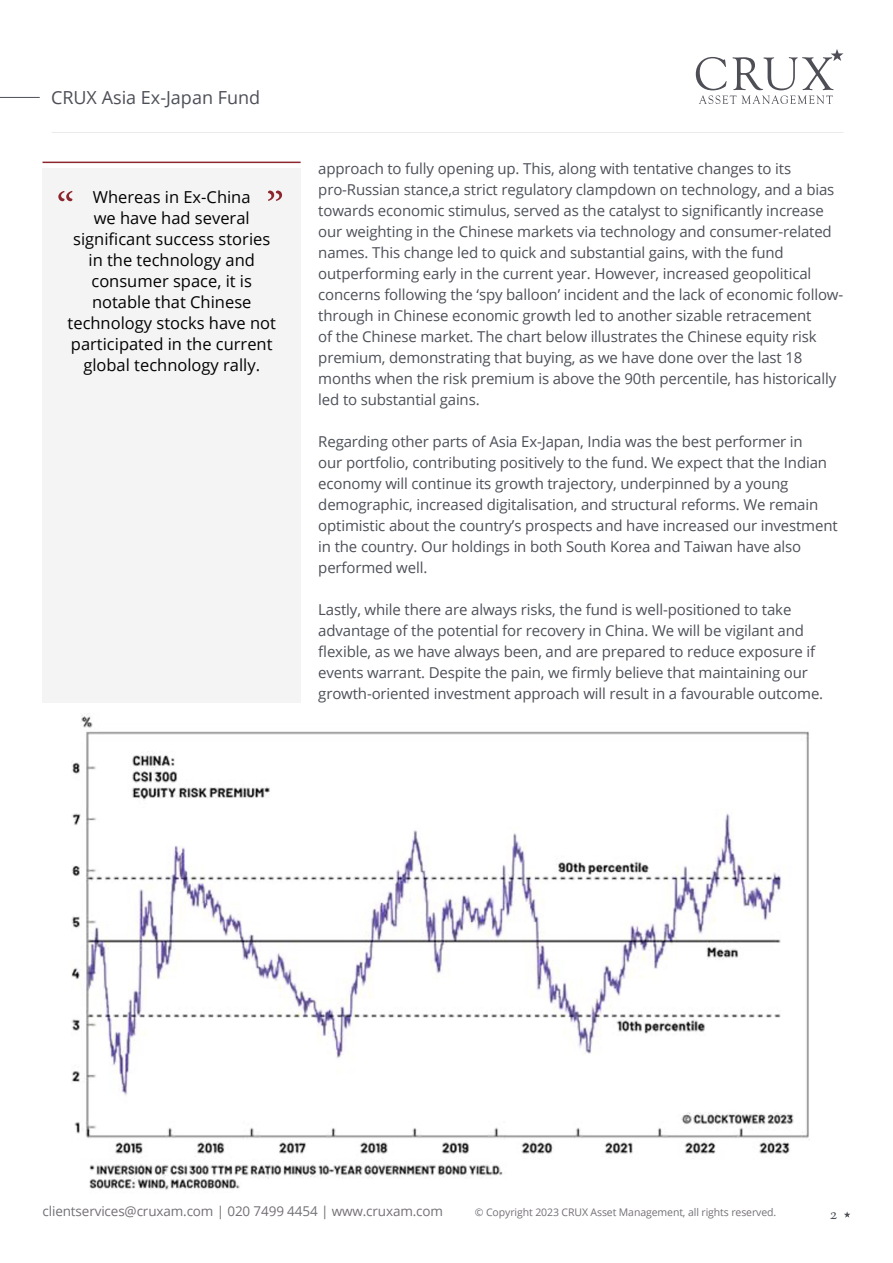
<style>
.page{position:relative;width:893px;height:1263px;background:#fff}
.page>*{position:absolute;margin:0;border:0;box-sizing:border-box;transform-origin:0 0}
.t1{font:18px "Open Sans";color:#4d4f57}
.t2{font:16.5px/21px "Open Sans";color:#020203;text-align:center}
.t3{font:16.05px "Sorts Mill Goudy";color:#4d5058}
.t4{font:15px/21px "Open Sans";letter-spacing:-.01em;color:#4d5058}
.t5{font:13.5px "Open Sans";letter-spacing:-.01em;color:#747076}
.t6{font:10.5px "Open Sans";letter-spacing:-.01em;color:#747076}
</style>
<div class="page">
<svg style="left:696px;top:49px;width:147px;height:55px"></svg>
<hr style="left:0;top:97px;width:40px;height:1px;background:#4d4f57">
<hr style="left:52px;top:132px;width:791px;height:1px;background:#eaeaeb">
<img style="left:71px;top:714px;width:739px;height:476px">
<div style="left:43px;top:169px;width:258px;height:534px;background:#f5f4f4"></div>
<hr style="left:43px;top:162px;width:258px;height:1px;background:#8b262d">
<svg style="left:268px;top:191px;width:14px;height:10px"></svg>
<svg style="left:58px;top:191px;width:15px;height:10px"></svg>
<svg style="left:844px;top:1211px;width:6px;height:7px"></svg>
<p class="t1" style="left:51px;top:85px;width:211px">CRUX Asia Ex-Japan Fund</p>
<p class="t2" style="left:68px;top:186px;width:210px">Whereas in Ex-China<br>we have had several significant success stories in the technology and consumer space, it is notable that Chinese technology stocks have not participated in the current global technology rally.</p>
<p class="t4" style="left:318px;top:157px;width:526px">approach to fully opening up. This, along with tentative changes to its pro-Russian stance,a strict regulatory clampdown on technology, and a bias towards economic stimulus, served as the catalyst to significantly increase our weighting in the Chinese markets via technology and consumer-related names. This change led to quick and substantial gains, with the fund outperforming early in the current year. However, increased geopolitical concerns following the ‘spy balloon’ incident and the lack of economic follow&shy;through in Chinese economic growth led to another sizable retracement<br>of the Chinese market. The chart below illustrates the Chinese equity risk premium, demonstrating that buying, as we have done over the last 18 months when the risk premium is above the 90th percentile, has historically led to substantial gains.</p>
<p class="t4" style="left:318px;top:430px;width:521px">Regarding other parts of Asia Ex-Japan, India was the best performer in<br>our portfolio, contributing positively to the fund. We expect that the Indian economy will continue its growth trajectory, underpinned by a young demographic, increased digitalisation, and structural reforms. We remain optimistic about the country’s prospects and have increased our investment in the country. Our holdings in both South Korea and Taiwan have also performed well.</p>
<p class="t4" style="left:318px;top:598px;width:506px">Lastly, while there are always risks, the fund is well-positioned to take advantage of the potential for recovery in China. We will be vigilant and flexible, as we have always been, and are prepared to reduce exposure if events warrant. Despite the pain, we firmly believe that maintaining our growth-oriented investment approach will result in a favourable outcome.</p>
<p class="t5" style="left:43px;top:1202px;width:402px">clientservices@cruxam.com | 020 7499 4454 | www.cruxam.com</p>
<p class="t6" style="left:475px;top:1205px;width:303px">© Copyright 2023 CRUX Asset Management, all rights reserved.</p>
<p class="t3" style="left:830px;top:1204px;width:9px">2</p>
</div>
